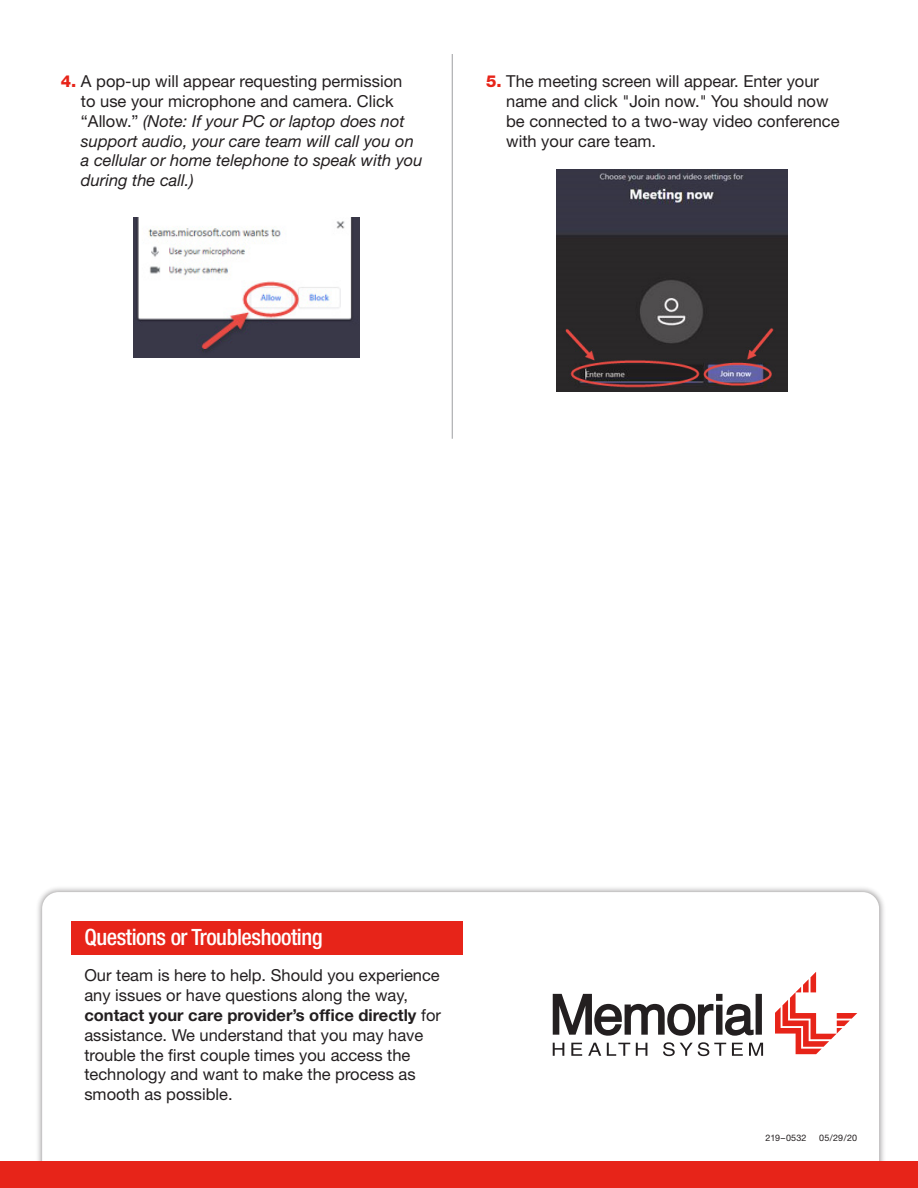
<style>
.page{position:relative;width:918px;height:1188px;background:#fff}
.page>*{position:absolute;margin:0;border:0;box-sizing:border-box;transform-origin:0 0}
.t1{font:500 condensed 22.5px "Helvetica Neue";letter-spacing:-.02em;color:#fff}
.t2{font:16.5px/19.8px "Helvetica Neue";color:#231f20}
.t3{font:italic 16.5px/19.8px "Helvetica Neue";color:#231f20}
.t4{font:9px "Helvetica Neue";letter-spacing:.015em;color:#231f20}
.s1{font-weight:800;font-style:normal;color:#e72419}
.s2{font-style:normal}
.s3{font-weight:800;color:#e72419}
.s4{font-weight:700}
</style>
<div class="page">
<div style="left:35px;top:885px;width:851px;height:303px;background:#231f20;opacity:.5"></div>
<svg style="left:42px;top:892px;width:837px;height:269px"></svg>
<div style="left:71px;top:921px;width:391px;height:34px;background:#e72419"></div>
<svg style="left:553px;top:1043px;width:11px;height:13px"></svg>
<svg style="left:571px;top:1043px;width:11px;height:13px"></svg>
<svg style="left:588px;top:1043px;width:13px;height:13px"></svg>
<svg style="left:607px;top:1043px;width:23px;height:13px"></svg>
<svg style="left:636px;top:1043px;width:11px;height:13px"></svg>
<svg style="left:663px;top:1042px;width:63px;height:14px"></svg>
<svg style="left:732px;top:1043px;width:11px;height:13px"></svg>
<svg style="left:749px;top:1043px;width:14px;height:13px"></svg>
<svg style="left:553px;top:994px;width:209px;height:42px"></svg>
<svg style="left:775px;top:972px;width:82px;height:82px"></svg>
<div style="left:0;top:1161px;width:918px;height:27px;background:#e72419"></div>
<img style="left:133px;top:217px;width:226px;height:141px">
<hr style="left:452px;top:54px;width:1px;height:385px;background:#9d9fa2">
<img style="left:556px;top:170px;width:231px;height:222px">
<p class="t3" style="left:81px;top:71px;width:343px;text-indent:-20px"><span class="s1">4.</span> <span class="s2">A pop-up will appear requesting permission<br>to use your microphone and camera. Click “Allow.”</span> (Note: If your PC or laptop does not support audio, your care team will call you on a cellular or home telephone to speak with you during the call.)</p>
<p class="t2" style="left:506px;top:71px;width:335px;text-indent:-20px"><span class="s3">5.</span> The meeting screen will appear. Enter your name and click "Join now." You should now be connected to a two-way video conference with your care team.</p>
<p class="t1" style="left:84px;top:924px;width:240px">Questions or Troubleshooting</p>
<p class="t2" style="left:84px;top:965px;width:358px">Our team is here to help. Should you experience any issues or have questions along the way, <span class="s4">contact your care provider’s office directly</span> for assistance. We understand that you may have trouble the first couple times you access the technology and want to make the process as smooth as possible.</p>
<p class="t4" style="left:766px;top:1133px;width:43px">219–0532</p>
<p class="t4" style="left:819px;top:1133px;width:40px">05/29/20</p>
</div>
